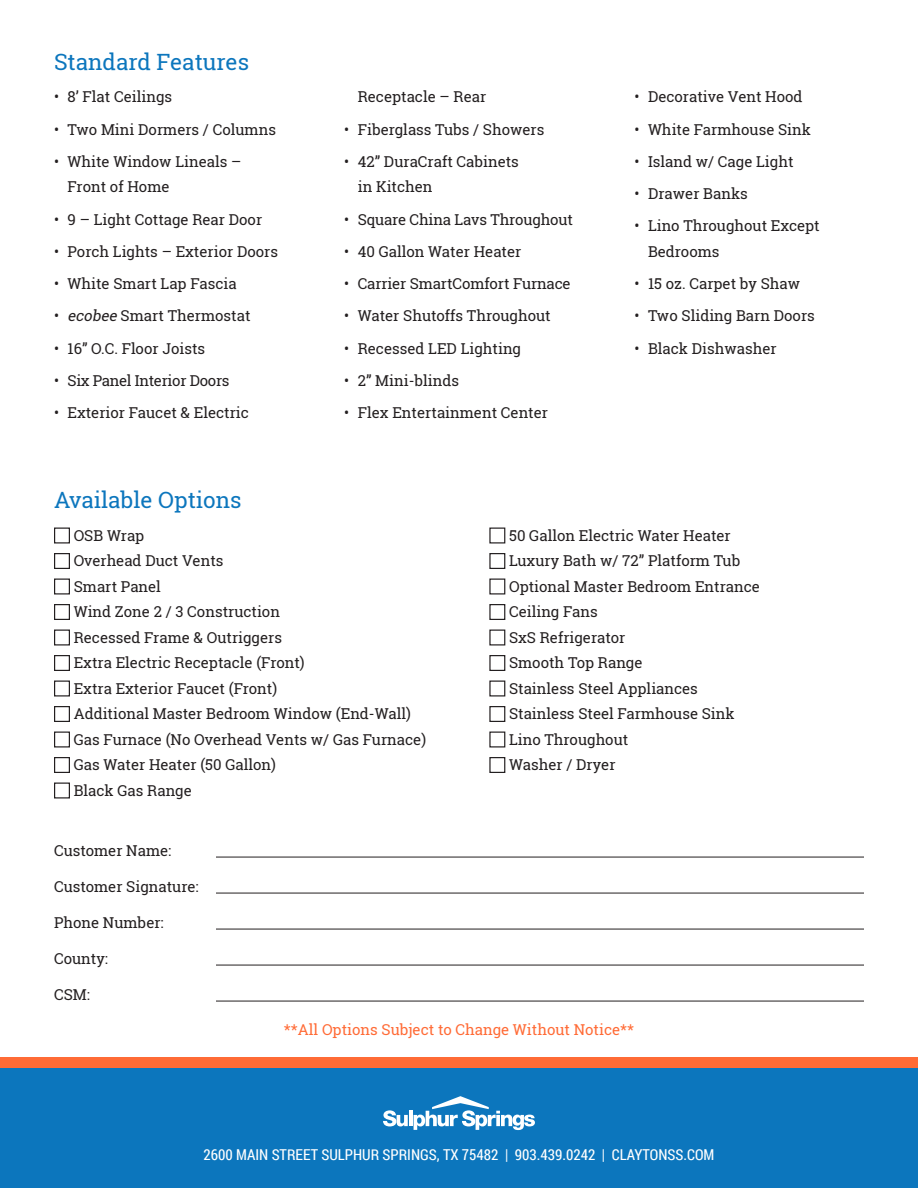
<style>
.page{position:relative;width:918px;height:1188px;background:#fff}
.page>*{position:absolute;margin:0;border:0;box-sizing:border-box;transform-origin:0 0}
.t1{font:22.5px "Roboto Slab";color:#0c76bd}
.t2{font:15px/25.5px "Roboto Slab";color:#231f20}
.t3{font:15px "Roboto Condensed";color:#fff}
.t4{font:15px "Roboto Slab";color:#ff6b36}
.t5{font:15px "Roboto Slab";letter-spacing:-.02em;color:#231f20}
.s1{font-style:italic}
</style>
<div class="page">
<div style="left:0;top:1068px;width:918px;height:120px;background:#0c76bd"></div>
<svg style="left:383px;top:1110px;width:25px;height:16px"></svg>
<hr style="left:409px;top:1111px;width:3px;height:15px;background:#fff">
<svg style="left:414px;top:1096px;width:121px;height:34px"></svg>
<div style="left:0;top:1058px;width:918px;height:10px;background:#ff6b36"></div>
<div style="left:54px;top:528px;width:16px;height:16px;border:1px solid #231f20"></div>
<div style="left:54px;top:553px;width:16px;height:16px;border:1px solid #231f20"></div>
<div style="left:54px;top:579px;width:16px;height:16px;border:1px solid #231f20"></div>
<div style="left:54px;top:604px;width:16px;height:16px;border:1px solid #231f20"></div>
<div style="left:54px;top:630px;width:16px;height:16px;border:1px solid #231f20"></div>
<div style="left:54px;top:655px;width:16px;height:16px;border:1px solid #231f20"></div>
<div style="left:54px;top:681px;width:16px;height:16px;border:1px solid #231f20"></div>
<div style="left:54px;top:706px;width:16px;height:16px;border:1px solid #231f20"></div>
<div style="left:54px;top:732px;width:16px;height:16px;border:1px solid #231f20"></div>
<div style="left:54px;top:757px;width:16px;height:16px;border:1px solid #231f20"></div>
<div style="left:54px;top:783px;width:16px;height:16px;border:1px solid #231f20"></div>
<div style="left:489px;top:528px;width:16px;height:16px;border:1px solid #231f20"></div>
<div style="left:489px;top:553px;width:16px;height:16px;border:1px solid #231f20"></div>
<div style="left:489px;top:579px;width:16px;height:16px;border:1px solid #231f20"></div>
<div style="left:489px;top:604px;width:16px;height:16px;border:1px solid #231f20"></div>
<div style="left:489px;top:630px;width:16px;height:16px;border:1px solid #231f20"></div>
<div style="left:489px;top:655px;width:16px;height:16px;border:1px solid #231f20"></div>
<div style="left:489px;top:681px;width:16px;height:16px;border:1px solid #231f20"></div>
<div style="left:489px;top:706px;width:16px;height:16px;border:1px solid #231f20"></div>
<div style="left:489px;top:732px;width:16px;height:16px;border:1px solid #231f20"></div>
<div style="left:489px;top:757px;width:16px;height:16px;border:1px solid #231f20"></div>
<hr style="left:216px;top:857px;width:648px;height:1px;background:#231f20">
<hr style="left:216px;top:893px;width:648px;height:1px;background:#231f20">
<hr style="left:216px;top:929px;width:648px;height:1px;background:#231f20">
<hr style="left:216px;top:965px;width:648px;height:1px;background:#231f20">
<hr style="left:216px;top:1001px;width:648px;height:1px;background:#231f20">
<p class="t1" style="left:54px;top:46px;width:197px">Standard Features</p>
<p class="t2" style="left:54px;top:84px;width:120px">• 8’ Flat Ceilings</p>
<p class="t2" style="left:54px;top:116px;width:223px">• Two Mini Dormers / Columns</p>
<p class="t2" style="left:68px;top:148px;width:175px;text-indent:-14px">• White Window Lineals –<br>Front of Home</p>
<p class="t2" style="left:54px;top:206px;width:210px">• 9 – Light Cottage Rear Door</p>
<p class="t2" style="left:54px;top:238px;width:226px">• Porch Lights – Exterior Doors</p>
<p class="t2" style="left:54px;top:271px;width:184px">• White Smart Lap Fascia</p>
<p class="t2" style="left:54px;top:303px;width:198px">• <span class="s1">ecobee</span> Smart Thermostat</p>
<p class="t2" style="left:54px;top:335px;width:153px">• 16” O.C. Floor Joists</p>
<p class="t5" style="left:54px;top:370px;width:177px">• Six Panel Interior Doors</p>
<p class="t2" style="left:54px;top:400px;width:196px">• Exterior Faucet &amp; Electric</p>
<p class="t2" style="left:358px;top:84px;width:130px">Receptacle – Rear</p>
<p class="t2" style="left:344px;top:116px;width:202px">• Fiberglass Tubs / Showers</p>
<p class="t2" style="left:358px;top:148px;width:163px;text-indent:-14px">• 42” DuraCraft Cabinets in Kitchen</p>
<p class="t2" style="left:344px;top:206px;width:230px">• Square China Lavs Throughout</p>
<p class="t2" style="left:344px;top:238px;width:179px">• 40 Gallon Water Heater</p>
<p class="t2" style="left:344px;top:271px;width:228px">• Carrier SmartComfort Furnace</p>
<p class="t2" style="left:344px;top:303px;width:208px">• Water Shutoffs Throughout</p>
<p class="t2" style="left:344px;top:335px;width:178px">• Recessed LED Lighting</p>
<p class="t2" style="left:344px;top:367px;width:116px">• 2” Mini-blinds</p>
<p class="t2" style="left:344px;top:400px;width:205px">• Flex Entertainment Center</p>
<p class="t2" style="left:634px;top:84px;width:170px">• Decorative Vent Hood</p>
<p class="t2" style="left:634px;top:116px;width:178px">• White Farmhouse Sink</p>
<p class="t2" style="left:634px;top:148px;width:161px">• Island w/ Cage Light</p>
<p class="t2" style="left:634px;top:181px;width:115px">• Drawer Banks</p>
<p class="t2" style="left:648px;top:213px;width:173px;text-indent:-14px">• Lino Throughout Except<br>Bedrooms</p>
<p class="t2" style="left:634px;top:271px;width:167px">• 15 oz. Carpet by Shaw</p>
<p class="t2" style="left:634px;top:303px;width:182px">• Two Sliding Barn Doors</p>
<p class="t2" style="left:634px;top:335px;width:144px">• Black Dishwasher</p>
<p class="t1" style="left:54px;top:485px;width:189px">Available Options</p>
<p class="t2" style="left:74px;top:522px;width:72px">OSB Wrap</p>
<p class="t2" style="left:74px;top:548px;width:151px">Overhead Duct Vents</p>
<p class="t2" style="left:74px;top:573px;width:89px">Smart Panel</p>
<p class="t2" style="left:74px;top:599px;width:208px">Wind Zone 2 / 3 Construction</p>
<p class="t2" style="left:74px;top:624px;width:210px">Recessed Frame &amp; Outriggers</p>
<p class="t2" style="left:74px;top:650px;width:233px">Extra Electric Receptacle (Front)</p>
<p class="t2" style="left:74px;top:675px;width:205px">Extra Exterior Faucet (Front)</p>
<p class="t2" style="left:74px;top:701px;width:339px">Additional Master Bedroom Window (End-Wall)</p>
<p class="t2" style="left:74px;top:726px;width:354px">Gas Furnace (No Overhead Vents w/ Gas Furnace)</p>
<p class="t2" style="left:74px;top:752px;width:204px">Gas Water Heater (50 Gallon)</p>
<p class="t2" style="left:74px;top:777px;width:120px">Black Gas Range</p>
<p class="t2" style="left:54px;top:838px;width:119px">Customer Name:</p>
<p class="t2" style="left:54px;top:874px;width:146px">Customer Signature:</p>
<p class="t2" style="left:54px;top:910px;width:111px">Phone Number:</p>
<p class="t2" style="left:54px;top:946px;width:55px">County:</p>
<p class="t2" style="left:54px;top:982px;width:37px">CSM:</p>
<p class="t2" style="left:509px;top:522px;width:223px">50 Gallon Electric Water Heater</p>
<p class="t2" style="left:509px;top:548px;width:233px">Luxury Bath w/ 72” Platform Tub</p>
<p class="t2" style="left:509px;top:573px;width:252px">Optional Master Bedroom Entrance</p>
<p class="t2" style="left:509px;top:599px;width:90px">Ceiling Fans</p>
<p class="t2" style="left:509px;top:624px;width:118px">SxS Refrigerator</p>
<p class="t2" style="left:509px;top:650px;width:135px">Smooth Top Range</p>
<p class="t2" style="left:509px;top:675px;width:190px">Stainless Steel Appliances</p>
<p class="t2" style="left:509px;top:701px;width:227px">Stainless Steel Farmhouse Sink</p>
<p class="t2" style="left:509px;top:726px;width:121px">Lino Throughout</p>
<p class="t2" style="left:509px;top:752px;width:108px">Washer / Dryer</p>
<p class="t4" style="left:284px;top:1019px;width:352px">**All Options Subject to Change Without Notice**</p>
<p class="t3" style="left:204px;top:1144px;width:512px">2600 MAIN STREET SULPHUR SPRINGS, TX 75482 | 903.439.0242 | CLAYTONSS.COM</p>
</div>
